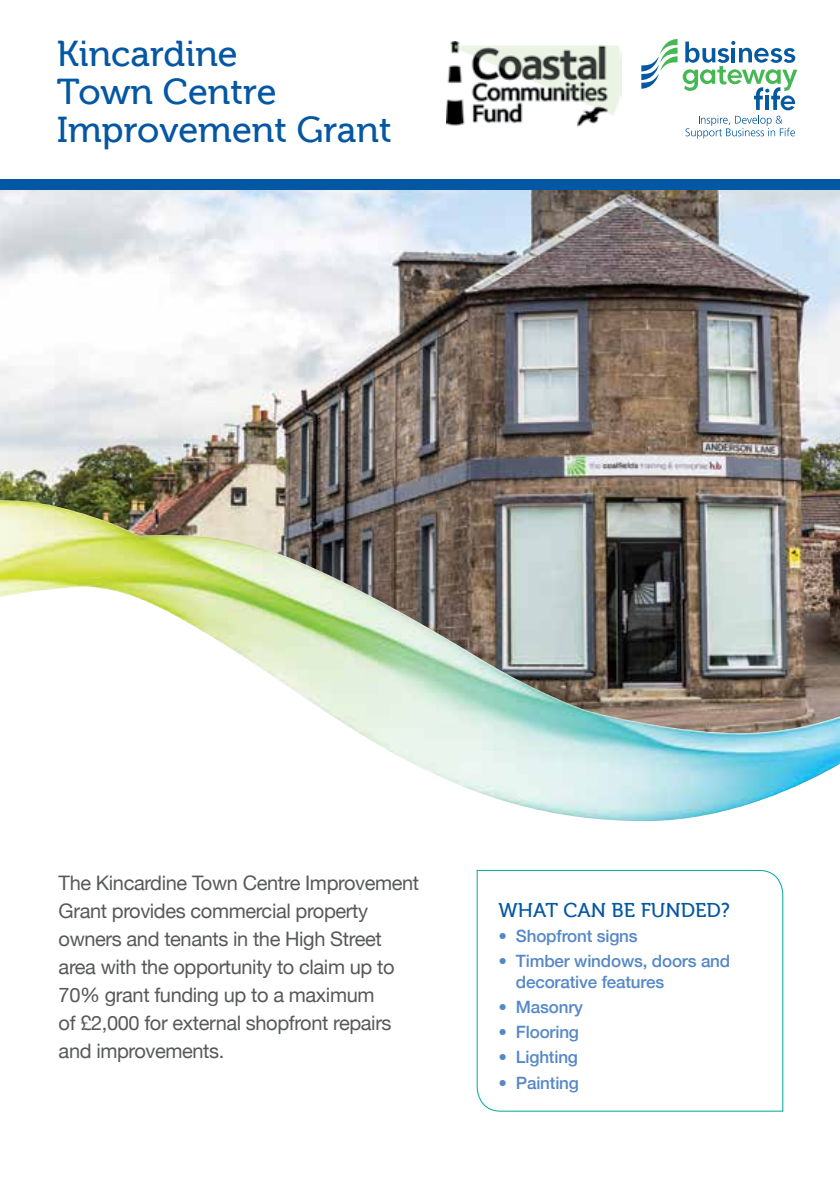
<style>
.page{position:relative;width:840px;height:1191px;background:#fff}
.page>*{position:absolute;margin:0;border:0;box-sizing:border-box;transform-origin:0 0}
.t1{font:36px/38px "Museo 500";color:#0457a2}
.t2{font:20px/28px "Helvetica Neue";letter-spacing:-.02em;color:#58595b}
.t3{font:20px "Museo 500";color:#0457a2}
.t4{font:500 17px/20.4px "Helvetica Neue";letter-spacing:-.01em;color:#5688c7}
</style>
<div class="page">
<img style="left:0;top:190px;width:839px;height:310px">
<img style="left:0;top:500px;width:839px;height:321px">
<div style="left:0;top:179px;width:839px;height:11px;background:#0457a2"></div>
<svg style="left:641px;top:39px;width:155px;height:100px"></svg>
<svg style="left:476px;top:869px;width:307px;height:243px"></svg>
<img style="left:446px;top:41px;width:175px;height:86px">
<h1 class="t1" style="left:57px;top:36px;width:336px">Kincardine<br>Town Centre<br>Improvement Grant</h1>
<p class="t2" style="left:59px;top:870px;width:362px">The Kincardine Town Centre Improvement Grant provides commercial property owners and tenants in the High Street area with the opportunity to claim up to 70% grant funding up to a maximum<br>of £2,000 for external shopfront repairs and improvements.</p>
<p class="t3" style="left:498px;top:899px;width:233px">WHAT CAN BE FUNDED?</p>
<p class="t4" style="left:498px;top:924px;width:141px">• Shopfront signs</p>
<p class="t4" style="left:515px;top:949px;width:216px;text-indent:-17px">• Timber windows, doors and decorative features</p>
<p class="t4" style="left:498px;top:995px;width:86px">• Masonry</p>
<p class="t4" style="left:498px;top:1020px;width:82px">• Flooring</p>
<p class="t4" style="left:498px;top:1045px;width:81px">• Lighting</p>
<p class="t4" style="left:498px;top:1071px;width:82px">• Painting</p>
</div>
